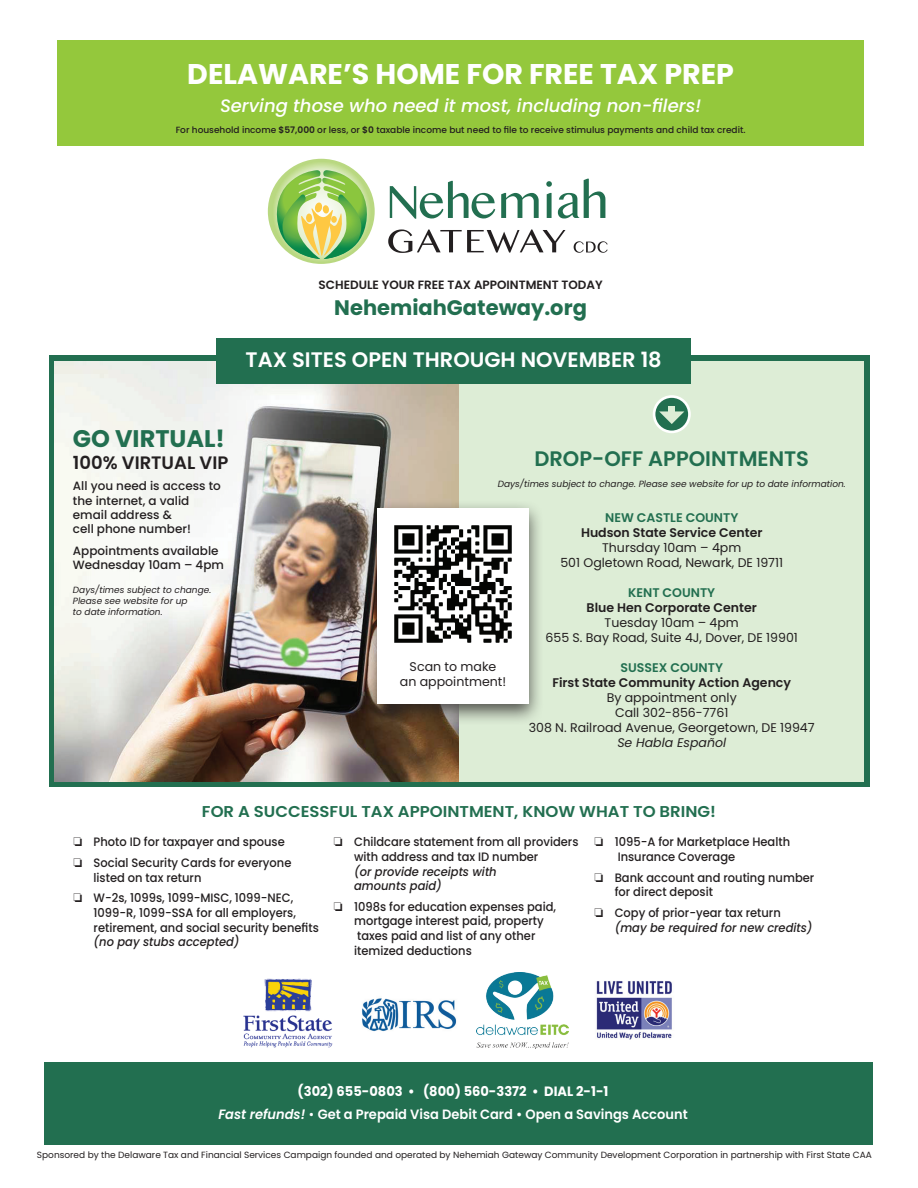
<style>
.page{position:relative;width:918px;height:1188px;background:#fff}
.page>*{position:absolute;margin:0;border:0;box-sizing:border-box;transform-origin:0 0}
.t1{font:700 28.5px "Poppins";color:#fff}
.t2{font:700 24px "Poppins";color:#226f50}
.t3{font:600 21px "Poppins";color:#fff}
.t4{font:600 21px "Poppins";color:#226f50}
.t5{font:700 21px "Poppins";color:#226f50}
.t6{font:italic 500 18px "Poppins";color:#fff}
.t7{font:600 18px "Poppins";color:#231f20}
.t8{font:600 15.6px "Poppins";color:#226f50;scale:1.05 1}
.t9{font:600 13.5px/23px "Poppins";color:#fff;text-align:center}
.t10{font:12.6px/15px "Poppins";color:#231f20;text-align:center}
.t11{font:600 12.6px "Poppins";color:#231f20}
.t12{font:600 12.6px "Poppins";color:#226f50}
.t13{font:italic 12.6px "Poppins";color:#231f20}
.t14{font:500 12.15px/14.5px "Poppins";color:#231f20;scale:.94 1}
.t15{font:italic 500 12.15px/14.5px "Poppins";color:#231f20;scale:.94 1}
.t16{font:500 12px/14.4px "Poppins";color:#231f20}
.t17{font:600 12px "Poppins";color:#231f20}
.t18{font:9px "Poppins";color:#231f20}
.t19{font:italic 9px/10.8px "Poppins";color:#231f20}
.t20{font:500 9px "Poppins";color:#231f20}
.s1{font-weight:600}
.s2{font-style:normal}
.s3{font-weight:700}
.s4{font-style:italic}
.s5{font-weight:400}
</style>
<div class="page">
<div style="left:50px;top:356px;width:820px;height:431px;background:#226f50"></div>
<div style="left:45px;top:1063px;width:828px;height:82px;background:#226f50"></div>
<div style="left:414px;top:361px;width:450px;height:420px;background:#ddedd6"></div>
<img style="left:54px;top:361px;width:405px;height:420px">
<svg style="left:390px;top:181px;width:105px;height:38px"></svg>
<svg style="left:501px;top:193px;width:38px;height:25px"></svg>
<svg style="left:546px;top:181px;width:6px;height:37px"></svg>
<svg style="left:558px;top:179px;width:47px;height:40px"></svg>
<svg style="left:388px;top:229px;width:177px;height:24px"></svg>
<svg style="left:574px;top:241px;width:34px;height:12px"></svg>
<svg style="left:268px;top:159px;width:107px;height:105px"></svg>
<div style="left:57px;top:41px;width:807px;height:105px;background:#94c83c"></div>
<div style="left:217px;top:338px;width:474px;height:46px;background:#226f50"></div>
<svg style="left:654px;top:397px;width:35px;height:35px"></svg>
<div style="left:653px;top:395px;width:38px;height:38px;border:3px solid #fff;border-radius:50%"></div>
<svg style="left:659px;top:411px;width:25px;height:13px"></svg>
<div style="left:668px;top:406px;width:7px;height:7px;background:#ddedd6"></div>
<div style="left:363px;top:500px;width:182px;height:226px;background:#231f20;opacity:.75"></div>
<div style="left:377px;top:508px;width:152px;height:196px;background:#fff"></div>
<img style="left:394px;top:525px;width:118px;height:118px">
<img style="left:596px;top:981px;width:76px;height:59px">
<img style="left:243px;top:978px;width:90px;height:70px">
<img style="left:476px;top:972px;width:92px;height:76px">
<img style="left:362px;top:998px;width:95px;height:34px">
<h1 class="t1" style="left:187px;top:57px;width:548px">DELAWARE’S HOME FOR FREE TAX PREP</h1>
<h3 class="t6" style="left:220px;top:95px;width:483px">Serving those who need it most, including non-filers!</h3>
<p class="t20" style="left:176px;top:124px;width:571px">For household income <span class="s1">$57,000</span> or less, or <span class="s1">$0</span> taxable income but need to file to receive stimulus payments and child tax credit.</p>
<p class="t17" style="left:319px;top:278px;width:286px">SCHEDULE YOUR FREE TAX APPOINTMENT TODAY</p>
<h3 class="t5" style="left:334px;top:295px;width:254px">NehemiahGateway.org</h3>
<h3 class="t3" style="left:246px;top:348px;width:418px">TAX SITES OPEN THROUGH NOVEMBER 18</h3>
<h2 class="t2" style="left:73px;top:425px;width:154px">GO VIRTUAL!</h2>
<h3 class="t7" style="left:73px;top:452px;width:157px">100% VIRTUAL VIP</h3>
<p class="t16" style="left:73px;top:479px;width:149px">All you need is access to the internet, a valid email address &amp;<br>cell phone number!</p>
<p class="t16" style="left:73px;top:543px;width:153px">Appointments available<br>Wednesday 10am – 4pm</p>
<p class="t19" style="left:73px;top:585px;width:140px">Days/times subject to change.<br>Please see website for up<br>to date information.</p>
<h3 class="t4" style="left:534px;top:447px;width:276px">DROP-OFF APPOINTMENTS</h3>
<p class="t19" style="left:498px;top:478px;width:350px">Days/times subject to change. Please see website for up to date information.</p>
<p class="t10" style="left:400px;top:659px;width:108px">Scan to make an appointment!</p>
<p class="t12" style="left:605px;top:510px;width:135px">NEW CASTLE COUNTY</p>
<p class="t11" style="left:581px;top:525px;width:183px">Hudson State Service Center</p>
<p class="t10" style="left:560px;top:540px;width:224px">Thursday 10am – 4pm<br>501 Ogletown Road, Newark, DE 19711</p>
<p class="t12" style="left:628px;top:585px;width:89px">KENT COUNTY</p>
<p class="t11" style="left:587px;top:600px;width:172px">Blue Hen Corporate Center</p>
<p class="t10" style="left:546px;top:615px;width:254px">Tuesday 10am – 4pm<br>655 S. Bay Road, Suite 4J, Dover, DE 19901</p>
<p class="t12" style="left:620px;top:660px;width:104px">SUSSEX COUNTY</p>
<p class="t11" style="left:552px;top:675px;width:240px">First State Community Action Agency</p>
<p class="t10" style="left:529px;top:690px;width:287px">By appointment only<br>Call 302-856-7761<br>308 N. Railroad Avenue, Georgetown, DE 19947</p>
<p class="t13" style="left:617px;top:736px;width:110px">Se Habla Español</p>
<p class="t8" style="left:202px;top:802px;width:491px">FOR A SUCCESSFUL TAX APPOINTMENT, KNOW WHAT TO BRING!</p>
<p class="t14" style="left:73px;top:835px;width:226px">□ Photo ID for taxpayer and spouse</p>
<p class="t14" style="left:94px;top:856px;width:212px;text-indent:-20px">□ Social Security Cards for everyone listed on tax return</p>
<p class="t14" style="left:94px;top:891px;width:241px;text-indent:-20px">□ W-2s, 1099s, 1099-MISC, 1099-NEC,<br>1099-R, 1099-SSA for all employers, retirement, and social security benefits</p>
<p class="t15" style="left:94px;top:935px;width:157px">(no pay stubs accepted)</p>
<p class="t14" style="left:354px;top:835px;width:240px;text-indent:-20px">□ Childcare statement from all providers with address and tax ID number</p>
<p class="t15" style="left:354px;top:864px;width:153px">(or provide receipts with amounts paid)</p>
<p class="t14" style="left:354px;top:899px;width:216px;text-indent:-20px">□ 1098s for education expenses paid, mortgage interest paid, property taxes paid and list of any other itemized deductions</p>
<p class="t14" style="left:618px;top:835px;width:185px;text-indent:-23px">□ 1095-A for Marketplace Health<br>Insurance Coverage</p>
<p class="t14" style="left:615px;top:870px;width:214px;text-indent:-20px">□ Bank account and routing number for direct deposit</p>
<p class="t15" style="left:615px;top:905px;width:212px;text-indent:-20px">□ <span class="s2">Copy of prior-year tax return </span>(may be required for new credits)</p>
<p class="t9" style="left:218px;top:1079px;width:471px"><span class="s3">(302) 655-0803 • (800) 560-3372 • DIAL 2-1-1<br></span><span class="s4">Fast refunds!</span> <span class="s5">•</span> Get a Prepaid Visa Debit Card • Open a Savings Account</p>
<p class="t18" style="left:37px;top:1150px;width:836px">Sponsored by the Delaware Tax and Financial Services Campaign founded and operated by Nehemiah Gateway Community Development Corporation in partnership with First State CAA</p>
</div>
